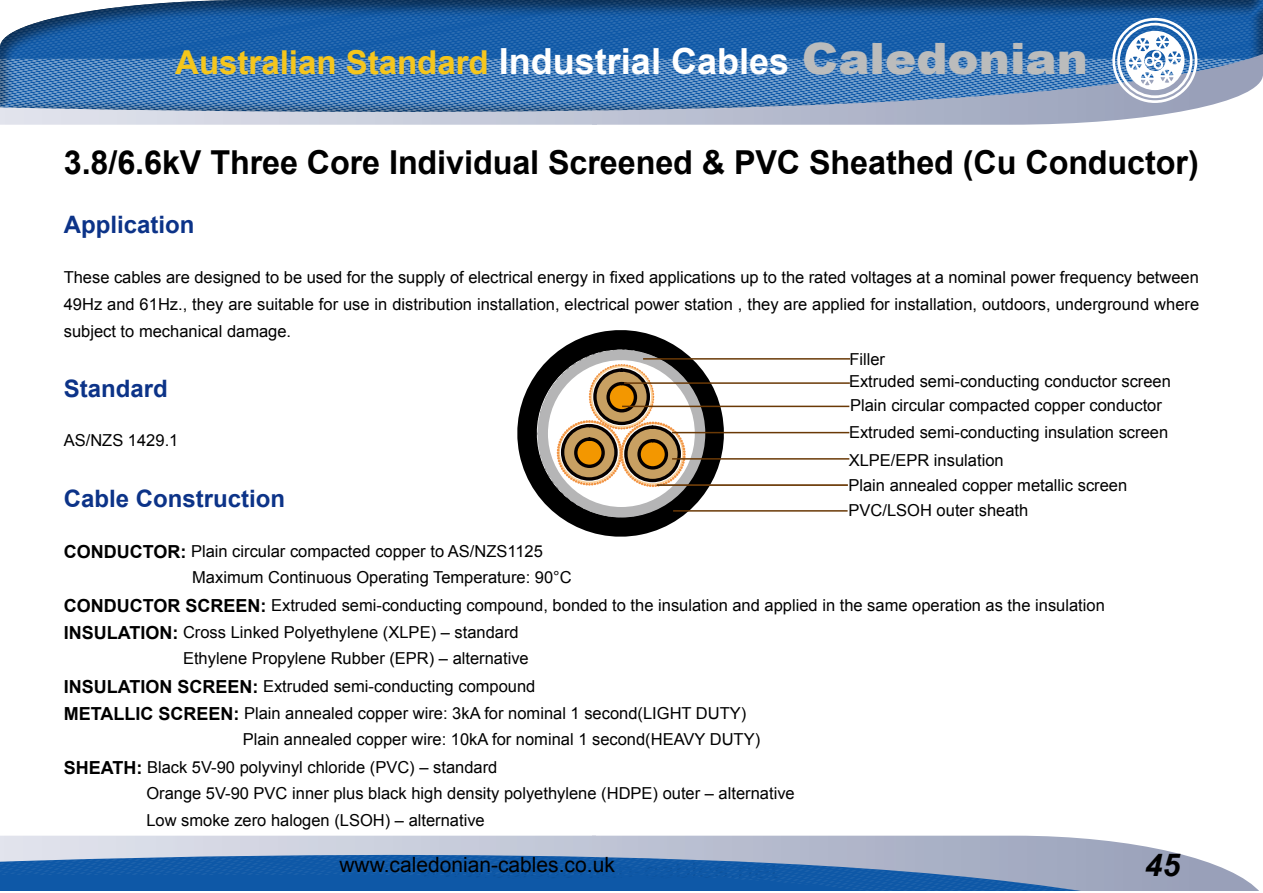
<style>
.page{position:relative;width:1263px;height:893px;background:#fff}
.page>*{position:absolute;margin:0;border:0;box-sizing:border-box;transform-origin:0 0}
.t1{font:700 33px "Arial";letter-spacing:-.005em;color:#000}
.t2{font:700 33px "Arial";color:#f5c61c}
.t3{font:italic 700 31.5px "Arial";color:#000}
.t4{font:700 24px "Arial";color:#0c3388}
.t5{font:21px "Arial";color:#000}
.t6{font:16.5px/26.5px "Arial";color:#000}
.s1{font-size:36px;color:#fff}
.s2{font-weight:900;font-size:43.2px;color:#bbbcbc}
.s3{font-weight:700;font-size:18px}
</style>
<div class="page">
<svg style="left:0;top:0;width:1263px;height:125px"></svg>
<svg style="left:0;top:835px;width:1259px;height:56px"></svg>
<svg style="left:517px;top:330px;width:218px;height:207px"></svg>
<svg style="left:538px;top:349px;width:170px;height:170px"></svg>
<div style="left:537px;top:350px;width:168px;height:167px;border:10px solid #b5b5b6;border-radius:50%"></div>
<hr style="left:622px;top:406px;width:227px;height:1px;background:#6a3906">
<hr style="left:624px;top:382px;width:226px;height:2px;background:#6a3906">
<hr style="left:672px;top:458px;width:177px;height:2px;background:#6a3906">
<hr style="left:672px;top:432px;width:177px;height:1px;background:#6a3906">
<hr style="left:657px;top:484px;width:191px;height:2px;background:#6a3906">
<hr style="left:673px;top:510px;width:175px;height:2px;background:#6a3906">
<hr style="left:643px;top:358px;width:207px;height:2px;background:#6a3906">
<h1 class="t2" style="left:175px;top:40px;width:914px">Australian Standard <span class="s1">Industrial Cables</span> <span class="s2">Caledonian</span></h1>
<h1 class="t1" style="left:64px;top:141px;width:1136px">3.8/6.6kV Three Core Individual Screened &amp; PVC Sheathed (Cu Conductor)</h1>
<h3 class="t4" style="left:64px;top:209px;width:132px">Application</h3>
<p class="t6" style="left:64px;top:263px;width:1137px;line-height:27px;text-align:justify">These cables are designed to be used for the supply of electrical energy in fixed applications up to the rated voltages at a nominal power frequency between 49Hz and 61Hz., they are suitable for use in distribution installation, electrical power station , they are applied for installation, outdoors, underground where subject to mechanical damage.</p>
<h3 class="t4" style="left:64px;top:373px;width:106px">Standard</h3>
<p class="t6" style="left:64px;top:428px;width:116px">AS/NZS 1429.1</p>
<p class="t6" style="left:849px;top:346px;width:37px">Filler</p>
<p class="t6" style="left:849px;top:368px;width:323px">Extruded semi-conducting conductor screen</p>
<p class="t6" style="left:849px;top:393px;width:321px">Plain circular compacted copper conductor<br>Extruded semi-conducting insulation screen</p>
<p class="t6" style="left:849px;top:447px;width:156px">XLPE/EPR insulation</p>
<p class="t6" style="left:849px;top:497px;width:181px">PVC/LSOH outer sheath</p>
<p class="t6" style="left:848px;top:472px;width:280px">Plain annealed copper metallic screen</p>
<h3 class="t4" style="left:64px;top:483px;width:223px">Cable Construction</h3>
<p class="t6" style="left:192px;top:538px;width:381px;text-indent:-128px"><span class="s3">CONDUCTOR:</span> Plain circular compacted copper to AS/NZS1125<br>Maximum Continuous Operating Temperature: 90°C</p>
<p class="t6" style="left:64px;top:592px;width:1042px"><span class="s3">CONDUCTOR SCREEN:</span> Extruded semi-conducting compound, bonded to the insulation and applied in the same operation as the insulation</p>
<p class="t6" style="left:64px;top:619px;width:456px"><span class="s3">INSULATION:</span> Cross Linked Polyethylene (XLPE) – standard</p>
<p class="t6" style="left:183px;top:645px;width:347px">Ethylene Propylene Rubber (EPR) – alternative</p>
<p class="t6" style="left:64px;top:673px;width:473px"><span class="s3">INSULATION SCREEN:</span> Extruded semi-conducting compound</p>
<p class="t6" style="left:64px;top:700px;width:684px"><span class="s3">METALLIC SCREEN:</span> Plain annealed copper wire: 3kA for nominal 1 second(LIGHT DUTY)</p>
<p class="t6" style="left:243px;top:726px;width:519px">Plain annealed copper wire: 10kA for nominal 1 second(HEAVY DUTY)</p>
<p class="t6" style="left:146px;top:754px;width:650px;text-indent:-83px"><span class="s3">SHEATH:</span> Black 5V-90 polyvinyl chloride (PVC) – standard<br>Orange 5V-90 PVC inner plus black high density polyethylene (HDPE) outer – alternative<br>Low smoke zero halogen (LSOH) – alternative</p>
<p class="t5" style="left:339px;top:851px;width:277px">www.caledonian-cables.co.uk</p>
<h2 class="t3" style="left:1145px;top:844px;width:37px">45</h2>
</div>
